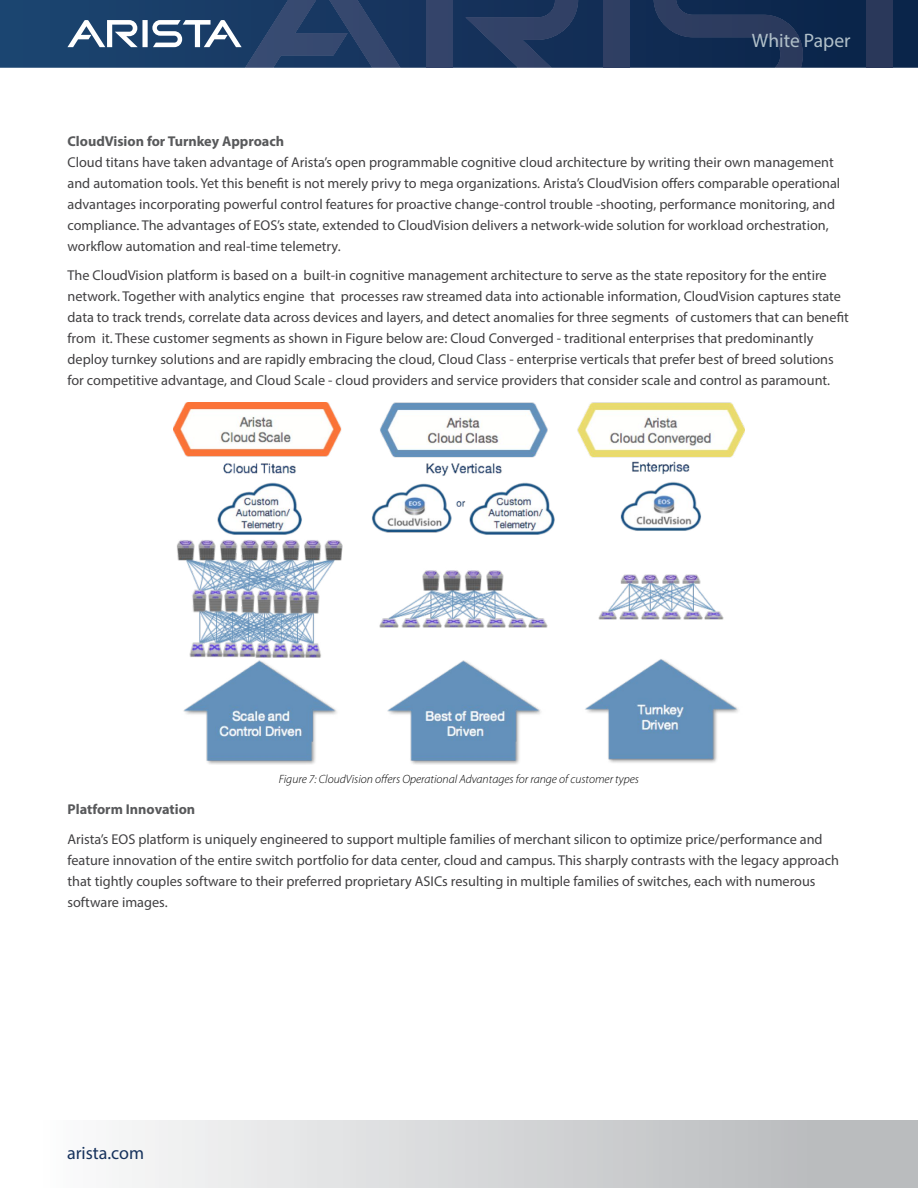
<style>
.page{position:relative;width:918px;height:1188px;background:#fff}
.page>*{position:absolute;margin:0;border:0;box-sizing:border-box;transform-origin:0 0}
.t1{font:19.5px "Myriad Pro";color:#b1c0c9}
.t2{font:18px "Myriad Pro";color:#16325c}
.t3{font:14.25px/21px "Myriad Pro";color:#414042}
.t4{font:700 14.25px "Myriad Pro";color:#58595b}
.t5{font:italic 300 12px "Myriad Pro";color:#000}
</style>
<div class="page">
<svg style="left:0;top:0;width:918px;height:68px;background:#13325a"></svg>
<div style="left:426px;top:0;width:26px;height:68px;background:#34446a"></div>
<svg style="left:465px;top:0;width:113px;height:68px;background:#22385f"></svg>
<svg style="left:67px;top:0;width:333px;height:68px;background:#334f75"></svg>
<div style="left:604px;top:0;width:26px;height:68px;background:#2f3f63"></div>
<svg style="left:654px;top:0;width:149px;height:68px;background:#1a3156"></svg>
<div style="left:867px;top:0;width:26px;height:68px;background:#2a385a"></div>
<div style="left:0;top:1120px;width:918px;height:68px;background:linear-gradient(to right,#fff,#b3b5b7)"></div>
<img style="left:174px;top:403px;width:570px;height:362px">
<h1 class="t1" style="left:752px;top:29px;width:100px">White Paper</h1>
<p class="t4" style="left:68px;top:132px;width:218px">CloudVision for Turnkey Approach</p>
<p class="t3" style="left:68px;top:151px;width:774px">Cloud titans have taken advantage of Arista’s open programmable cognitive cloud architecture by writing their own management and automation tools. Yet this benefit is not merely privy to mega organizations. Arista’s CloudVision offers comparable operational advantages incorporating powerful control features for proactive change-control trouble -shooting, performance monitoring, and compliance. The advantages of EOS’s state, extended to CloudVision delivers a network-wide solution for workload orchestration, workflow automation and real-time telemetry.</p>
<p class="t3" style="left:68px;top:265px;width:783px">The CloudVision platform is based on a built-in cognitive management architecture to serve as the state repository for the entire network. Together with analytics engine that processes raw streamed data into actionable information, CloudVision captures state data to track trends, correlate data across devices and layers, and detect anomalies for three segments of customers that can benefit from it. These customer segments as shown in Figure below are: Cloud Converged - traditional enterprises that predominantly deploy turnkey solutions and are rapidly embracing the cloud, Cloud Class - enterprise verticals that prefer best of breed solutions for competitive advantage, and Cloud Scale - cloud providers and service providers that consider scale and control as paramount.</p>
<p class="t5" style="left:279px;top:773px;width:362px">Figure 7: CloudVision offers Operational Advantages for range of customer types</p>
<p class="t4" style="left:68px;top:800px;width:129px">Platform Innovation</p>
<p class="t3" style="left:68px;top:828px;width:773px">Arista’s EOS platform is uniquely engineered to support multiple families of merchant silicon to optimize price/performance and feature innovation of the entire switch portfolio for data center, cloud and campus. This sharply contrasts with the legacy approach that tightly couples software to their preferred proprietary ASICs resulting in multiple families of switches, each with numerous software images.</p>
<p class="t2" style="left:67px;top:1142px;width:79px">arista.com</p>
</div>
